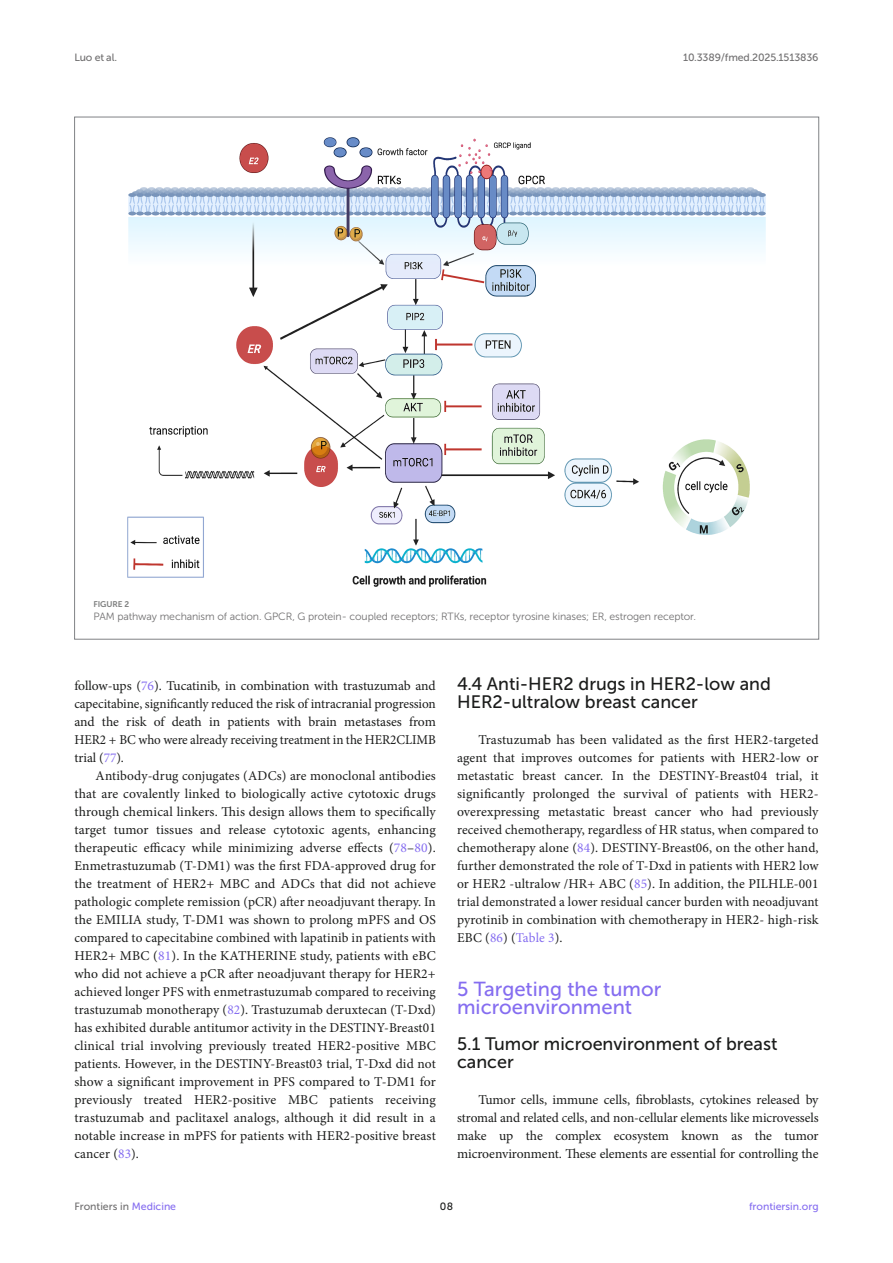
<style>
.page{position:relative;width:893px;height:1263px;background:#fff}
.page>*{position:absolute;margin:0;border:0;box-sizing:border-box;transform-origin:0 0}
.HEAD_1{font:20.25px/18px "Museo Sans 500";color:#856df0}
.HEAD_2{font:18px/18px "Museo Sans 500";color:#1b1c1b}
.HEAD_2_after_HEAD_1{font:18px/18px "Museo Sans 500";color:#1b1c1b}
.TEXT{font:13.5px/18px "Minion Pro";color:#1b1c1b;text-align:justify}
.FIG_LEG{font:10.5px "Museo Sans 300";letter-spacing:-.01em;color:#706f70}
.t1{font:10.5px "Museo Sans 500";letter-spacing:-.015em;color:#706f70}
.t2{font:10.5px "Museo Sans 500";color:#856df0}
.t3{font:10.5px "Museo Sans 500";color:#1b1c1b}
.FIG_HD{font:8.25px "Museo Sans 700";letter-spacing:-.01em;color:#7e7f7f}
.s1{color:#856df0}
</style>
<div class="page">
<img style="left:127px;top:137px;width:639px;height:450px">
<p class="t1" style="left:74px;top:51px;width:44px">Luo et al.</p>
<p class="t1" style="left:683px;top:51px;width:137px">10.3389/fmed.2025.1513836</p>
<p class="FIG_HD" style="left:94px;top:599px;width:37px">FIGURE 2</p>
<p class="FIG_LEG" style="left:94px;top:611px;width:604px">PAM pathway mechanism of action. GPCR, G protein- coupled receptors; RTKs, receptor tyrosine kinases; ER, estrogen receptor.</p>
<p class="TEXT" style="left:74px;top:677px;width:363px">follow-ups (<span class="s1">76</span>). Tucatinib, in combination with trastuzumab and capecitabine, significantly reduced the risk of intracranial progression and the risk of death in patients with brain metastases from HER2 + BC who were already receiving treatment in the HER2CLIMB trial (<span class="s1">77</span>).</p>
<p class="TEXT" style="left:74px;top:767px;width:363px;text-indent:21px">Antibody-drug conjugates (ADCs) are monoclonal antibodies that are covalently linked to biologically active cytotoxic drugs through chemical linkers. This design allows them to specifically target tumor tissues and release cytotoxic agents, enhancing therapeutic efficacy while minimizing adverse effects (<span class="s1">78</span>–<span class="s1">80</span>).<br>Enmetrastuzumab (T-DM1) was the first FDA-approved drug for the treatment of HER2+ MBC and ADCs that did not achieve pathologic complete remission (pCR) after neoadjuvant therapy. In the EMILIA study, T-DM1 was shown to prolong mPFS and OS compared to capecitabine combined with lapatinib in patients with HER2+ MBC (<span class="s1">81</span>). In the KATHERINE study, patients with eBC who did not achieve a pCR after neoadjuvant therapy for HER2+ achieved longer PFS with enmetrastuzumab compared to receiving trastuzumab monotherapy (<span class="s1">82</span>). Trastuzumab deruxtecan (T-Dxd) has exhibited durable antitumor activity in the DESTINY-Breast01 clinical trial involving previously treated HER2-positive MBC patients. However, in the DESTINY-Breast03 trial, T-Dxd did not show a significant improvement in PFS compared to T-DM1 for previously treated HER2-positive MBC patients receiving trastuzumab and paclitaxel analogs, although it did result in a notable increase in mPFS for patients with HER2-positive breast cancer (<span class="s1">83</span>).</p>
<p class="HEAD_2" style="left:457px;top:675px;width:315px">4.4 Anti-HER2 drugs in HER2-low and<br>HER2-ultralow breast cancer</p>
<p class="TEXT" style="left:457px;top:731px;width:363px;text-indent:21px">Trastuzumab has been validated as the first HER2-targeted agent that improves outcomes for patients with HER2-low or metastatic breast cancer. In the DESTINY-Breast04 trial, it significantly prolonged the survival of patients with HER2- overexpressing metastatic breast cancer who had previously received chemotherapy, regardless of HR status, when compared to chemotherapy alone (<span class="s1">84</span>). DESTINY-Breast06, on the other hand, further demonstrated the role of T-Dxd in patients with HER2 low or HER2 -ultralow /HR+ ABC (<span class="s1">85</span>). In addition, the PILHLE-001 trial demonstrated a lower residual cancer burden with neoadjuvant pyrotinib in combination with chemotherapy in HER2- high-risk EBC (<span class="s1">86</span>) (<span class="s1">Table 3</span>).</p>
<p class="HEAD_1" style="left:457px;top:980px;width:206px">5 Targeting the tumor microenvironment</p>
<p class="HEAD_2_after_HEAD_1" style="left:457px;top:1035px;width:322px">5.1 Tumor microenvironment of breast cancer</p>
<p class="TEXT" style="left:457px;top:1091px;width:363px;text-indent:21px">Tumor cells, immune cells, fibroblasts, cytokines released by stromal and related cells, and non-cellular elements like microvessels make up the complex ecosystem known as the tumor microenvironment. These elements are essential for controlling the</p>
<p class="t1" style="left:74px;top:1200px;width:103px">Frontiers in <span class="s1">Medicine</span></p>
<p class="t3" style="left:440px;top:1200px;width:15px">08</p>
<p class="t2" style="left:749px;top:1200px;width:71px">frontiersin.org</p>
</div>
